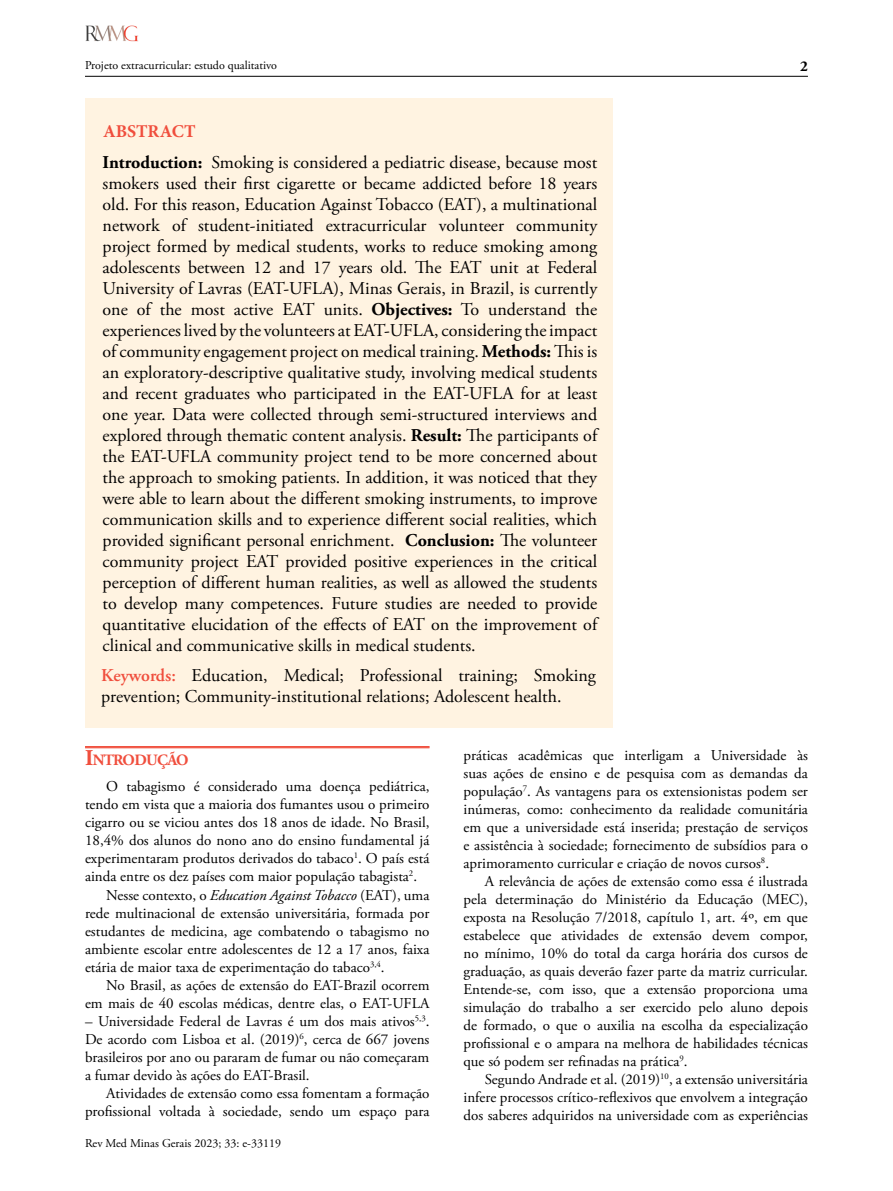
<style>
.page{position:relative;width:893px;height:1191px;background:#fff}
.page>*{position:absolute;margin:0;border:0;box-sizing:border-box;transform-origin:0 0}
.t1{font:18px/21px "Adobe Garamond Pro";color:#000;text-align:justify}
.t2{font:700 18px "Minion Pro";color:#f04e3d}
.t3{font:700 15.75px "Adobe Garamond Pro";letter-spacing:-.045em;color:#f04e3d}
.t4{font:15px/18px "Adobe Garamond Pro";color:#000;text-align:justify}
.t5{font:700 15px "Adobe Garamond Pro";color:#000}
.t6{font:12px "Adobe Garamond Pro";color:#000}
.t7{font:12px "Adobe Garamond Pro";color:#000101}
.s1{font-weight:700}
.s2{font-weight:600;color:#f04e3d}
.s3{font-size:22.5px}
.s4{font-style:italic}
</style>
<div class="page">
<hr style="left:85px;top:76px;width:723px;height:1px;background:#000">
<img style="left:85px;top:26px;width:53px;height:16px">
<hr style="left:85px;top:746px;width:344px;height:1px;background:#f04e3d">
<hr style="left:85px;top:747px;width:344px;height:1px;background:#f04e3d">
<div style="left:85px;top:98px;width:527px;height:629px;background:#fff3e1"></div>
<p class="t6" style="left:85px;top:58px;width:194px">Projeto extracurricular: estudo qualitativo</p>
<p class="t2" style="left:103px;top:118px;width:94px">ABSTRACT</p>
<p class="t1" style="left:103px;top:152px;width:496px"><span class="s1">Introduction:</span> Smoking is considered a pediatric disease, because most smokers used their first cigarette or became addicted before 18 years old. For this reason, Education Against Tobacco (EAT), a multinational network of student-initiated extracurricular volunteer community project formed by medical students, works to reduce smoking among adolescents between 12 and 17 years old. The EAT unit at Federal University of Lavras (EAT-UFLA), Minas Gerais, in Brazil, is currently one of the most active EAT units. <span class="s1">Objectives:</span> To understand the experiences lived by the volunteers at EAT-UFLA, considering the impact of community engagement project on medical training. <span class="s1">Methods:</span> This is an exploratory-descriptive qualitative study, involving medical students and recent graduates who participated in the EAT-UFLA for at least one year. Data were collected through semi-structured interviews and explored through thematic content analysis. <span class="s1">Result:</span> The participants of the EAT-UFLA community project tend to be more concerned about the approach to smoking patients. In addition, it was noticed that they were able to learn about the different smoking instruments, to improve communication skills and to experience different social realities, which provided significant personal enrichment. <span class="s1">Conclusion:</span> The volunteer community project EAT provided positive experiences in the critical perception of different human realities, as well as allowed the students to develop many competences. Future studies are needed to provide quantitative elucidation of the effects of EAT on the improvement of clinical and communicative skills in medical students.</p>
<p class="t1" style="left:101px;top:665px;width:496px"><span class="s2">Keywords:</span> Education, Medical; Professional training; Smoking prevention; Community-institutional relations; Adolescent health.</p>
<p class="t5" style="left:800px;top:58px;width:9px">2</p>
<p class="t3" style="left:85px;top:750px;width:105px"><span class="s3">I</span>NTRODUÇÃO</p>
<p class="t4" style="left:106px;top:778px;width:325px">O tabagismo é considerado uma doença pediátrica,</p>
<p class="t4" style="left:85px;top:796px;width:346px">tendo em vista que a maioria dos fumantes usou o primeiro</p>
<p class="t4" style="left:85px;top:814px;width:346px">cigarro ou se viciou antes dos 18 anos de idade. No Brasil,</p>
<p class="t4" style="left:85px;top:832px;width:346px">18,4% dos alunos do nono ano do ensino fundamental já</p>
<p class="t4" style="left:85px;top:850px;width:346px">experimentaram produtos derivados do tabaco<sup>1</sup>. O país está</p>
<p class="t4" style="left:85px;top:868px;width:334px">ainda entre os dez países com maior população tabagista<sup>2</sup>.</p>
<p class="t4" style="left:106px;top:886px;width:325px">Nesse contexto, o <span class="s4">Education Against Tobacco</span> (EAT), uma</p>
<p class="t4" style="left:85px;top:904px;width:346px">rede multinacional de extensão universitária, formada por</p>
<p class="t4" style="left:85px;top:922px;width:346px">estudantes de medicina, age combatendo o tabagismo no</p>
<p class="t4" style="left:85px;top:940px;width:346px">ambiente escolar entre adolescentes de 12 a 17 anos, faixa</p>
<p class="t4" style="left:85px;top:958px;width:301px">etária de maior taxa de experimentação do tabaco<sup>3,4</sup>.</p>
<p class="t4" style="left:106px;top:976px;width:325px">No Brasil, as ações de extensão do EAT-Brazil ocorrem</p>
<p class="t4" style="left:85px;top:994px;width:346px">em mais de 40 escolas médicas, dentre elas, o EAT-UFLA</p>
<p class="t4" style="left:85px;top:1012px;width:346px">– Universidade Federal de Lavras é um dos mais ativos<sup>5,3</sup>.<br>De acordo com Lisboa et al. (2019)<sup>6</sup>, cerca de 667 jovens brasileiros por ano ou pararam de fumar ou não começaram a fumar devido às ações do EAT-Brasil.</p>
<p class="t4" style="left:85px;top:1084px;width:346px;text-align:right">Atividades de extensão como essa fomentam a formação profissional voltada à sociedade, sendo um espaço para</p>
<p class="t7" style="left:85px;top:1135px;width:197px">Rev Med Minas Gerais 2023; 33: e-33119</p>
<p class="t4" style="left:463px;top:746px;width:346px">práticas acadêmicas que interligam a Universidade às suas ações de ensino e de pesquisa com as demandas da população<sup>7</sup>. As vantagens para os extensionistas podem ser inúmeras, como: conhecimento da realidade comunitária em que a universidade está inserida; prestação de serviços e assistência à sociedade; fornecimento de subsídios para o aprimoramento curricular e criação de novos cursos<sup>8</sup>.</p>
<p class="t4" style="left:463px;top:872px;width:346px;text-indent:21px">A relevância de ações de extensão como essa é ilustrada pela determinação do Ministério da Educação (MEC), exposta na Resolução 7/2018, capítulo 1, art. 4º, em que estabelece que atividades de extensão devem compor, no mínimo, 10% do total da carga horária dos cursos de graduação, as quais deverão fazer parte da matriz curricular.<br>Entende-se, com isso, que a extensão proporciona uma simulação do trabalho a ser exercido pelo aluno depois de formado, o que o auxilia na escolha da especialização profissional e o ampara na melhora de habilidades técnicas que só podem ser refinadas na prática<sup>9</sup>.</p>
<p class="t4" style="left:463px;top:1070px;width:346px;text-indent:21px">Segundo Andrade et al. (2019)<sup>10</sup>, a extensão universitária infere processos crítico-reflexivos que envolvem a integração dos saberes adquiridos na universidade com as experiências</p>
</div>
